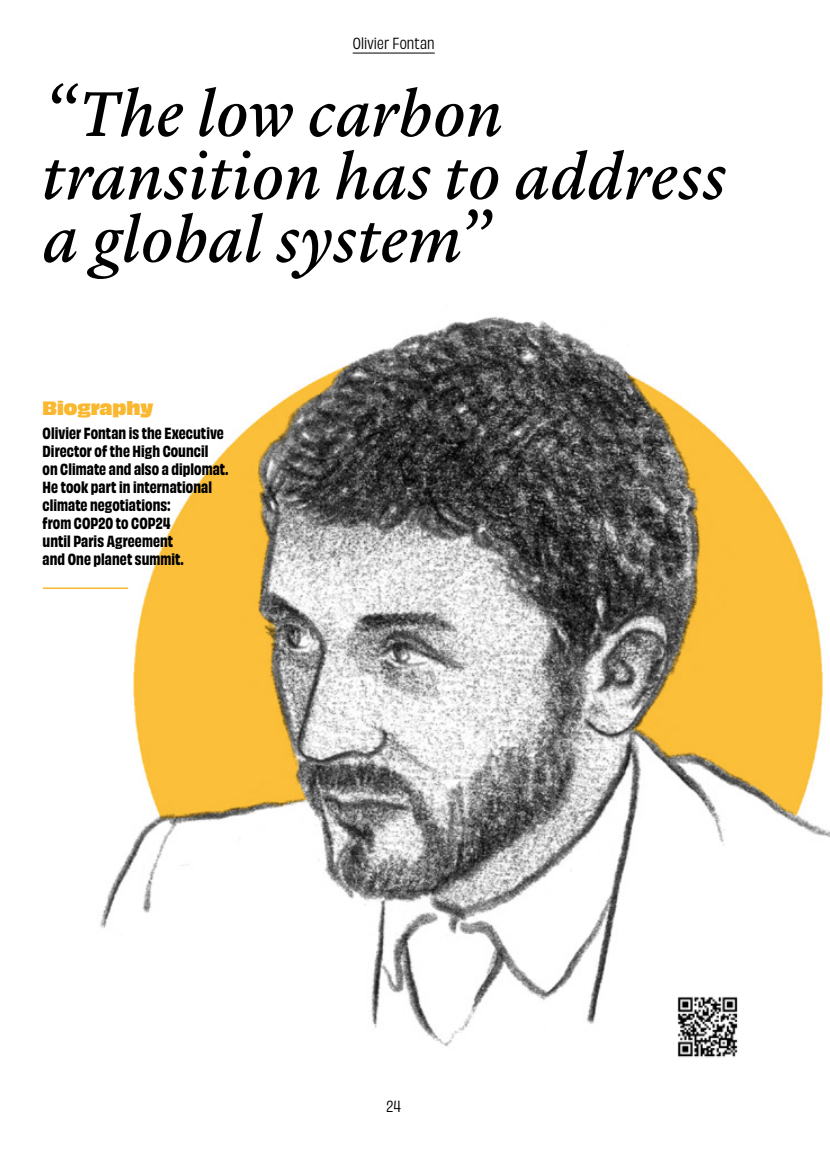
<style>
.page{position:relative;width:830px;height:1149px;background:#fff}
.page>*{position:absolute;margin:0;border:0;box-sizing:border-box;transform-origin:0 0}
.t1{font:italic 65.55px/62.8px "Lyon Text Regular No.2";letter-spacing:.005em;color:#000}
.t2{font:18px "Obviously Blck";letter-spacing:-.005em;color:#fab830}
.t3{font:700 15px/18px "Obviously Narw";letter-spacing:.005em;color:#000}
.t4{font:15px "Obviously Narw";letter-spacing:.01em;color:#000}
</style>
<div class="page">
<img style="left:100px;top:316px;width:729px;height:731px">
<hr style="left:352px;top:53px;width:82px;height:1px;background:#000">
<hr style="left:43px;top:587px;width:84px;height:2px;background:#fab830">
<img style="left:670px;top:989px;width:74px;height:69px">
<p class="t4" style="left:352px;top:32px;width:83px">Olivier Fontan</p>
<h1 class="t1" style="left:43px;top:77px;width:684px">“The low carbon transition has to address a global system”</h1>
<p class="t2" style="left:43px;top:393px;width:112px">Biography</p>
<p class="t3" style="left:43px;top:422px;width:187px">Olivier Fontan is the Executive<br>Director of the High Council<br>on Climate and also a diplomat.<br>He took part in international climate negotiations:<br>from COP20 to COP24<br>until Paris Agreement<br>and One planet summit.</p>
<p class="t4" style="left:386px;top:1095px;width:16px">24</p>
</div>
